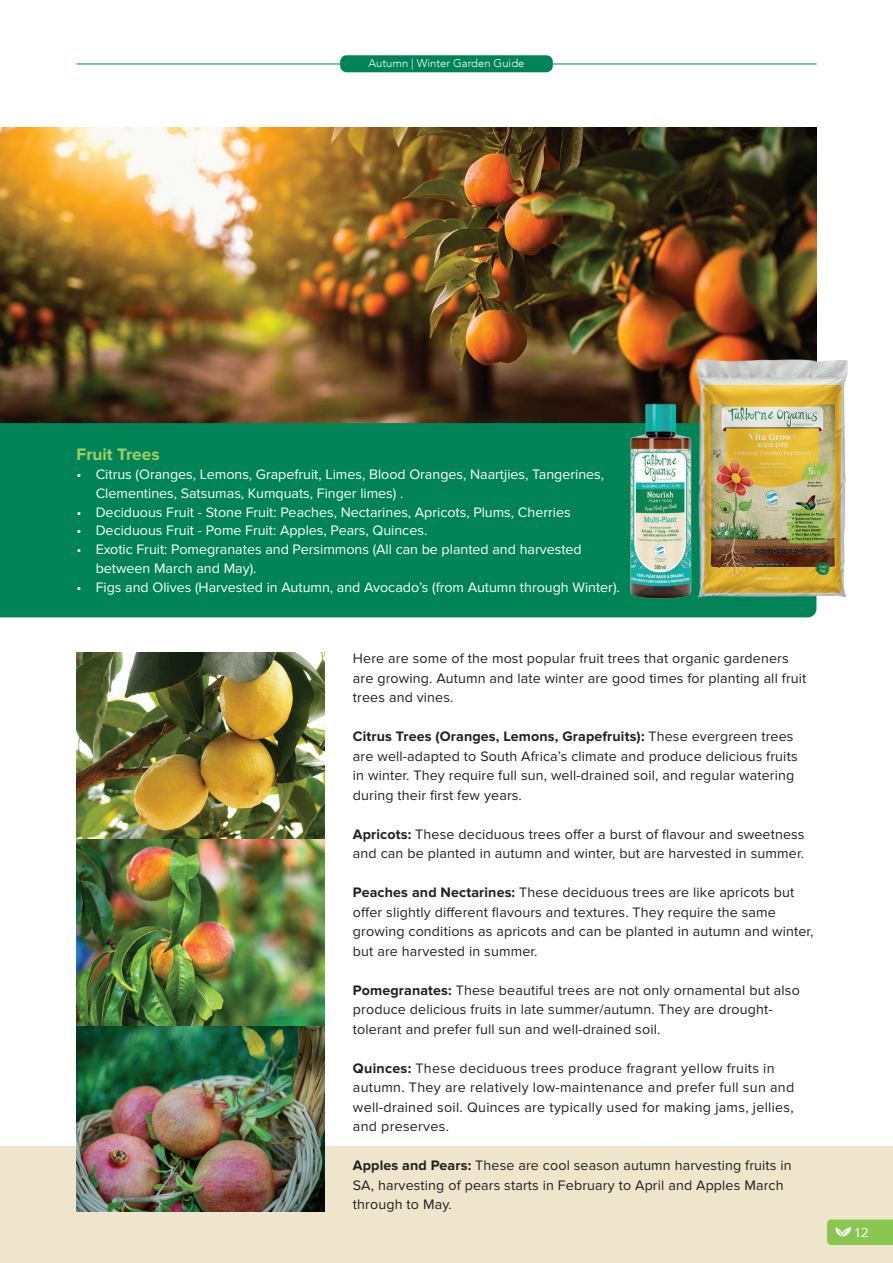
<style>
.page{position:relative;width:893px;height:1263px;background:#fff}
.page>*{position:absolute;margin:0;border:0;box-sizing:border-box;transform-origin:0 0}
.t1{font:700 17.25px "Proxima Nova";color:#a2cf62}
.t2{font:14.25px/19.5px "Proxima Nova";letter-spacing:.01em;color:#231f20}
.t3{font:14.25px/18.8px "Proxima Nova";color:#fff}
.t4{font:13.5px "Proxima Nova";color:#fff}
.t5{font:300 11.25px "Avenir";color:#fff}
.s1{font-weight:700}
</style>
<div class="page">
<div style="left:0;top:1146px;width:893px;height:117px;background:#efe5cc"></div>
<img style="left:77px;top:652px;width:247px;height:560px">
<img style="left:0;top:128px;width:816px;height:295px">
<div style="left:0;top:423px;width:816px;height:194px;background:#008457"></div>
<img style="left:679px;top:347px;width:169px;height:265px">
<img style="left:621px;top:401px;width:75px;height:207px">
<div style="left:340px;top:55px;width:213px;height:17px;background:#008457;border-radius:6px"></div>
<hr style="left:77px;top:64px;width:739px;height:1px;background:#008457">
<svg style="left:827px;top:1219px;width:66px;height:26px;background:#90c95a"></svg>
<p class="t5" style="left:368px;top:57px;width:157px">Autumn | Winter Garden Guide</p>
<p class="t1" style="left:77px;top:445px;width:85px">Fruit Trees</p>
<p class="t3" style="left:96px;top:465px;width:510px;text-indent:-19px">• Citrus (Oranges, Lemons, Grapefruit, Limes, Blood Oranges, Naartjies, Tangerines,<br>Clementines, Satsumas, Kumquats, Finger limes) .</p>
<p class="t3" style="left:77px;top:503px;width:496px">• Deciduous Fruit - Stone Fruit: Peaches, Nectarines, Apricots, Plums, Cherries</p>
<p class="t3" style="left:77px;top:521px;width:352px">• Deciduous Fruit - Pome Fruit: Apples, Pears, Quinces.</p>
<p class="t3" style="left:96px;top:540px;width:488px;text-indent:-19px">• Exotic Fruit: Pomegranates and Persimmons (All can be planted and harvested between March and May).</p>
<p class="t3" style="left:77px;top:578px;width:545px">• Figs and Olives (Harvested in Autumn, and Avocado’s (from Autumn through Winter).</p>
<p class="t2" style="left:353px;top:649px;width:455px">Here are some of the most popular fruit trees that organic gardeners are growing. Autumn and late winter are good times for planting all fruit trees and vines.</p>
<p class="t2" style="left:353px;top:727px;width:446px"><span class="s1">Citrus Trees (Oranges, Lemons, Grapefruits):</span> These evergreen trees are well-adapted to South Africa’s climate and produce delicious fruits in winter. They require full sun, well-drained soil, and regular watering during their first few years.</p>
<p class="t2" style="left:353px;top:825px;width:453px"><span class="s1">Apricots:</span> These deciduous trees offer a burst of flavour and sweetness and can be planted in autumn and winter, but are harvested in summer.</p>
<p class="t2" style="left:353px;top:883px;width:462px"><span class="s1">Peaches and Nectarines:</span> These deciduous trees are like apricots but offer slightly different flavours and textures. They require the same growing conditions as apricots and can be planted in autumn and winter, but are harvested in summer.</p>
<p class="t2" style="left:353px;top:981px;width:448px"><span class="s1">Pomegranates:</span> These beautiful trees are not only ornamental but also produce delicious fruits in late summer/autumn. They are drought&shy;tolerant and prefer full sun and well-drained soil.</p>
<p class="t2" style="left:353px;top:1059px;width:443px"><span class="s1">Quinces:</span> These deciduous trees produce fragrant yellow fruits in autumn. They are relatively low-maintenance and prefer full sun and well-drained soil. Quinces are typically used for making jams, jellies, and preserves.</p>
<p class="t2" style="left:353px;top:1156px;width:440px"><span class="s1">Apples and Pears:</span> These are cool season autumn harvesting fruits in<br>SA, harvesting of pears starts in February to April and Apples March through to May.</p>
<p class="t4" style="left:855px;top:1225px;width:15px">12</p>
</div>
